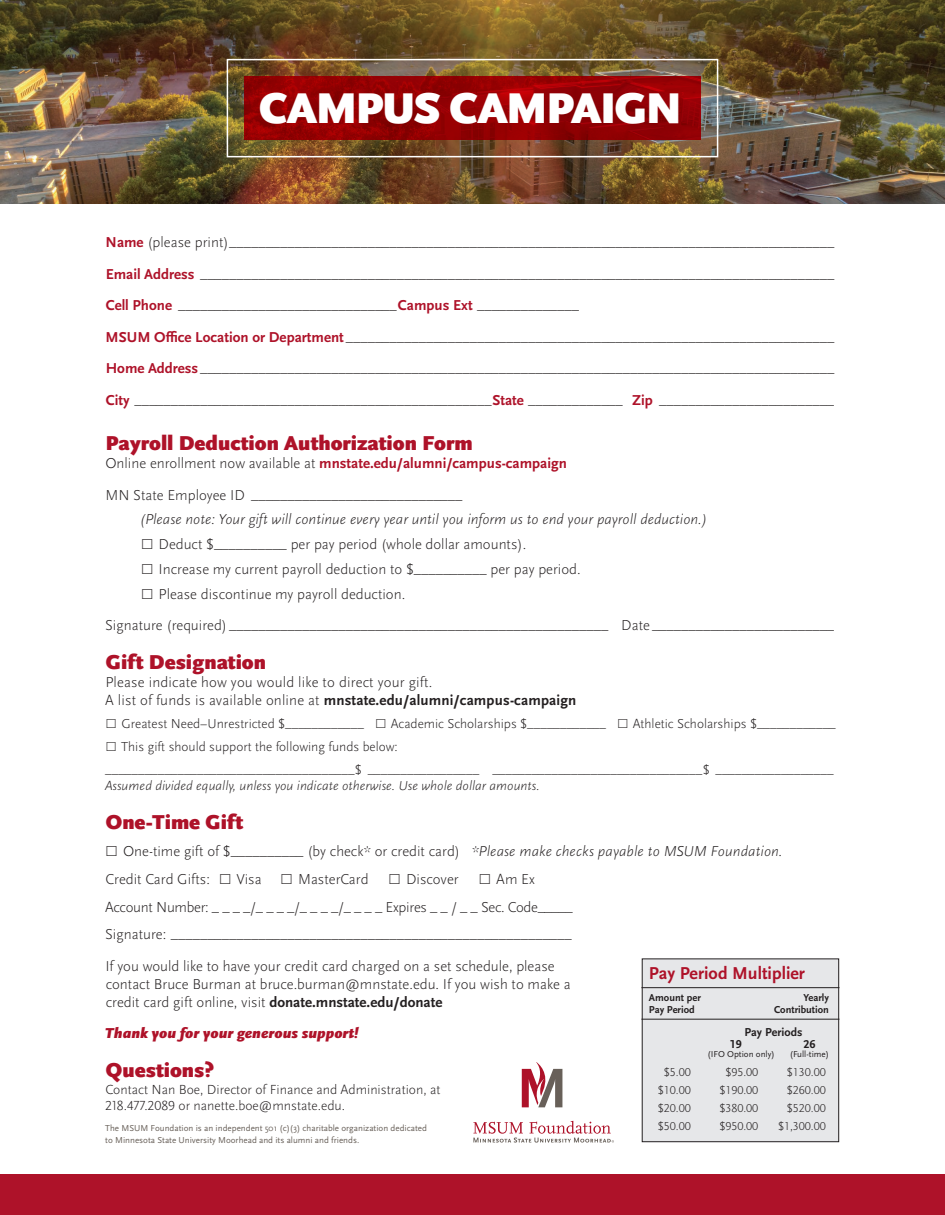
<style>
.page{position:relative;width:945px;height:1215px;background:#fff}
.page>*{position:absolute;margin:0;border:0;box-sizing:border-box;transform-origin:0 0}
.t1{font:900 44.85px "Scala Sans OT";letter-spacing:-.045em;color:#fff}
.t2{font:900 21px "Scala Sans OT";color:#ae1229}
.t3{font:700 18px "Scala Sans OT";color:#ae1229}
.t4{font:300 15px/18px "Scala Sans OT";color:#231f20}
.t5{font:italic 300 15px "Scala Sans OT";color:#231f20}
.t6{font:700 15px "Scala Sans OT";color:#ae1229}
.t7{font:300 15px "Scala Sans OT";letter-spacing:-.02em;color:#231f20}
.t8{font:italic 900 15px "Scala Sans OT";color:#ae1229}
.t9{font:300 13.8px/16.5px "Scala Sans OT";color:#231f20}
.t10{font:300 13.5px "Scala Sans OT";color:#231f20}
.t11{font:italic 300 13.5px "Scala Sans OT";color:#231f20}
.t12{font:300 12px "Scala Sans OT";color:#231f20}
.t13{font:700 12px "Scala Sans OT";color:#231f20}
.t14{font:700 10.5px "Scala Sans OT";color:#231f20}
.t15{font:9px/12px "Scala Sans OT";color:#686059}
.t16{font:9px "Scala Sans OT";color:#231f20}
.s1{font-weight:700;color:#ae1229}
.s2{font-weight:300;color:#231f20}
.s3{font-weight:700}
.s4{font-style:italic}
.s5{font-weight:400}
</style>
<div class="page">
<img style="left:0;top:0;width:945px;height:204px">
<svg style="left:473px;top:1121px;width:141px;height:22px"></svg>
<svg style="left:522px;top:1062px;width:40px;height:45px"></svg>
<div style="left:0;top:1174px;width:945px;height:41px;background:#ae1229"></div>
<svg style="left:244px;top:76px;width:457px;height:64px;background:#930003"></svg>
<div style="left:227px;top:59px;width:491px;height:98px;border:2px solid #fff"></div>
<div style="left:642px;top:959px;width:197px;height:183px;background:#e6e7e9"></div>
<div style="left:642px;top:958px;width:197px;height:184px;border:1px solid #231f20"></div>
<hr style="left:641px;top:987px;width:198px;height:1px;background:#231f20">
<hr style="left:641px;top:1019px;width:198px;height:1px;background:#231f20">
<p class="t1" style="left:259px;top:83px;width:423px">CAMPUS CAMPAIGN</p>
<p class="t4" style="left:106px;top:234px;width:730px"><span class="s1">Name</span> (please print)___________________________________________________________________________________</p>
<p class="t4" style="left:106px;top:265px;width:730px"><span class="s1">Email Address</span> _______________________________________________________________________________________</p>
<p class="t4" style="left:106px;top:297px;width:475px"><span class="s1">Cell Phone</span> ______________________________<span class="s1">Campus Ext</span> ______________</p>
<p class="t4" style="left:106px;top:328px;width:730px"><span class="s1">MSUM Office Location or Department</span> ___________________________________________________________________</p>
<p class="t4" style="left:106px;top:360px;width:730px"><span class="s1">Home Address</span>_______________________________________________________________________________________</p>
<p class="t4" style="left:106px;top:391px;width:730px"><span class="s1">City</span> _________________________________________________<span class="s1">State</span> _____________ <span class="s1">Zip</span> ________________________</p>
<p class="t2" style="left:105px;top:431px;width:369px">Payroll Deduction Authorization Form</p>
<p class="t6" style="left:105px;top:455px;width:463px"><span class="s2">Online enrollment now available at</span> mnstate.edu/alumni/campus-campaign</p>
<p class="t4" style="left:105px;top:486px;width:359px">MN State Employee ID _____________________________</p>
<p class="t5" style="left:140px;top:511px;width:569px">(Please note: Your gift will continue every year until you inform us to end your payroll deduction.)</p>
<p class="t4" style="left:140px;top:535px;width:388px">□ Deduct $__________ per pay period (whole dollar amounts).</p>
<p class="t4" style="left:140px;top:560px;width:442px">□ Increase my current payroll deduction to $__________ per pay period.</p>
<p class="t4" style="left:140px;top:585px;width:267px">□ Please discontinue my payroll deduction.</p>
<p class="t4" style="left:105px;top:616px;width:731px">Signature (required) ____________________________________________________ Date _________________________</p>
<p class="t2" style="left:106px;top:650px;width:162px">Gift Designation</p>
<p class="t4" style="left:105px;top:673px;width:473px">Please indicate how you would like to direct your gift.<br>A list of funds is available online at <span class="s3">mnstate.edu/alumni/campus-campaign</span></p>
<p class="t10" style="left:105px;top:716px;width:733px">□ Greatest Need–Unrestricted $____________ □ Academic Scholarships $____________ □ Athletic Scholarships $____________</p>
<p class="t10" style="left:105px;top:739px;width:295px">□ This gift should support the following funds below:</p>
<p class="t10" style="left:105px;top:762px;width:730px">______________________________________$ _________________ ________________________________$ __________________</p>
<p class="t11" style="left:105px;top:778px;width:436px">Assumed divided equally, unless you indicate otherwise. Use whole dollar amounts.</p>
<p class="t2" style="left:106px;top:810px;width:139px">One-Time Gift</p>
<p class="t4" style="left:104px;top:843px;width:680px">□ One-time gift of $__________ (by check* or credit card) <span class="s4">*Please make checks payable to MSUM Foundation.</span></p>
<p class="t4" style="left:105px;top:870px;width:355px">Credit Card Gifts: <span class="s5">□</span> Visa <span class="s5">□</span> MasterCard <span class="s5">□</span> Discover</p>
<p class="t4" style="left:478px;top:870px;width:59px"><span class="s5">□</span> Am Ex</p>
<p class="t7" style="left:105px;top:899px;width:469px">Account Number: _ _ _ _/_ _ _ _/_ _ _ _/_ _ _ _ Expires _ _ / _ _ Sec. Code_____</p>
<p class="t4" style="left:105px;top:926px;width:468px">Signature: _______________________________________________________</p>
<p class="t4" style="left:105px;top:957px;width:467px">If you would like to have your credit card charged on a set schedule, please contact Bruce Burman at bruce.burman@mnstate.edu. If you wish to make a credit card gift online, visit <span class="s3">donate.mnstate.edu/donate</span></p>
<p class="t8" style="left:105px;top:1025px;width:255px">Thank you for your generous support!</p>
<p class="t2" style="left:106px;top:1058px;width:110px">Questions?</p>
<p class="t9" style="left:105px;top:1081px;width:337px">Contact Nan Boe, Director of Finance and Administration, at<br>218.477.2089 or nanette.boe@mnstate.edu.</p>
<p class="t15" style="left:105px;top:1123px;width:323px">The MSUM Foundation is an independent 501 (c)(3) charitable organization dedicated to Minnesota State University Moorhead and its alumni and friends.</p>
<p class="t3" style="left:649px;top:963px;width:158px">Pay Period Multiplier</p>
<p class="t14" style="left:649px;top:992px;width:53px">Amount per</p>
<p class="t14" style="left:804px;top:992px;width:27px">Yearly</p>
<p class="t14" style="left:649px;top:1004px;width:47px">Pay Period</p>
<p class="t14" style="left:774px;top:1004px;width:56px">Contribution</p>
<p class="t13" style="left:745px;top:1025px;width:59px">Pay Periods</p>
<p class="t13" style="left:730px;top:1037px;width:13px">19</p>
<p class="t13" style="left:803px;top:1037px;width:13px">26</p>
<p class="t16" style="left:707px;top:1049px;width:69px">(IFO Option only)</p>
<p class="t16" style="left:790px;top:1049px;width:41px">(Full-time)</p>
<p class="t12" style="left:664px;top:1066px;width:28px">$5.00</p>
<p class="t12" style="left:725px;top:1066px;width:34px">$95.00</p>
<p class="t12" style="left:787px;top:1066px;width:40px">$130.00</p>
<p class="t12" style="left:658px;top:1084px;width:34px">$10.00</p>
<p class="t12" style="left:719px;top:1084px;width:40px">$190.00</p>
<p class="t12" style="left:787px;top:1084px;width:40px">$260.00</p>
<p class="t12" style="left:658px;top:1102px;width:34px">$20.00</p>
<p class="t12" style="left:719px;top:1102px;width:40px">$380.00</p>
<p class="t12" style="left:787px;top:1102px;width:40px">$520.00</p>
<p class="t12" style="left:658px;top:1120px;width:34px">$50.00</p>
<p class="t12" style="left:719px;top:1120px;width:40px">$950.00</p>
<p class="t12" style="left:778px;top:1120px;width:49px">$1,300.00</p>
</div>
